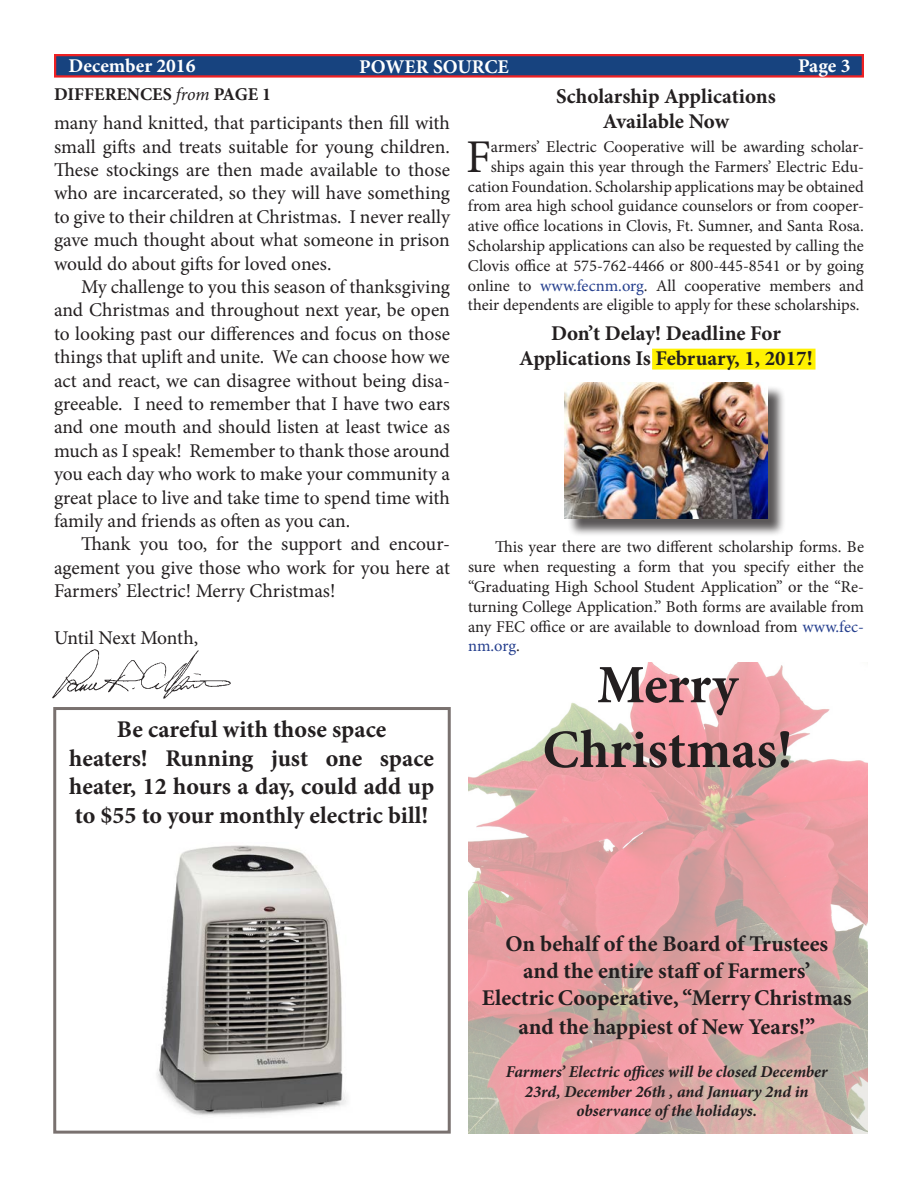
<style>
.page{position:relative;width:918px;height:1188px;background:#fff}
.page>*{position:absolute;margin:0;border:0;box-sizing:border-box;transform-origin:0 0}
.t1{font:700 54px "Minion Pro";color:#231f20}
.t2{font:46.95px "Minion Pro";color:#231f20}
.t3{font:700 24px/28.8px "Minion Pro";color:#231f20;text-align:justify}
.t4{font:700 22.5px/28.8px "Minion Pro";color:#231f20;text-align:center}
.t5{font:700 21px "Minion Pro";color:#231f20}
.t6{font:19.5px/23.4px "Minion Pro";letter-spacing:-.005em;color:#231f20;text-align:justify}
.t7{font:700 19.5px "Minion Pro";color:#fff}
.t8{font:700 18px "Minion Pro";color:#231f20}
.t9{font:16.5px/19.8px "Minion Pro";color:#231f20;text-align:right}
.t10{font:italic 700 16.5px "Minion Pro";color:#231f20}
.s1{font-weight:400;font-style:italic}
.s2{color:#253f8e}
</style>
<div class="page">
<img style="left:157px;top:845px;width:190px;height:271px">
<div style="left:54px;top:54px;width:810px;height:24px;background:#17437f;border:2px solid #ee2123"></div>
<svg style="left:652px;top:348px;width:164px;height:22px;background:#fff111"></svg>
<div style="left:654px;top:350px;width:160px;height:18px;border:1px solid #fff101"></div>
<div style="left:567px;top:385px;width:219px;height:151px;background:#231f20;opacity:.75"></div>
<img style="left:565px;top:383px;width:202px;height:135px">
<img style="left:52px;top:649px;width:179px;height:50px">
<img style="left:468px;top:662px;width:399px;height:472px">
<div style="left:53px;top:707px;width:398px;height:427px;border:3px solid #79716f"></div>
<p class="t7" style="left:69px;top:52px;width:128px">December 2016</p>
<p class="t7" style="left:359px;top:53px;width:151px">POWER SOURCE</p>
<p class="t7" style="left:798px;top:52px;width:54px">Page 3</p>
<p class="t8" style="left:54px;top:82px;width:219px">DIFFERENCES <span class="s1">from</span> PAGE 1</p>
<p class="t2" style="left:466px;top:125px;width:26px">F</p>
<p class="t5" style="left:556px;top:81px;width:221px">Scholarship Applications</p>
<p class="t5" style="left:603px;top:106px;width:128px">Available Now</p>
<p class="t6" style="left:54px;top:111px;width:398px">many hand knitted, that participants then fill with small gifts and treats suitable for young children.<br>These stockings are then made available to those who are incarcerated, so they will have something to give to their children at Christmas. I never really gave much thought about what someone in prison would do about gifts for loved ones.</p>
<p class="t6" style="left:54px;top:275px;width:398px;text-indent:27px">My challenge to you this season of thanksgiving and Christmas and throughout next year, be open to looking past our differences and focus on those things that uplift and unite. We can choose how we act and react, we can disagree without being disa&shy;greeable. I need to remember that I have two ears and one mouth and should listen at least twice as much as I speak! Remember to thank those around you each day who work to make your community a great place to live and take time to spend time with family and friends as often as you can.</p>
<p class="t6" style="left:54px;top:533px;width:398px;text-indent:27px">Thank you too, for the support and encour&shy;agement you give those who work for you here at Farmers’ Electric! Merry Christmas!</p>
<p class="t6" style="left:54px;top:626px;width:146px">Until Next Month,</p>
<p class="t9" style="left:468px;top:137px;width:398px">armers’ Electric Cooperative will be awarding scholar&shy;ships again this year through the Farmers’ Electric Edu&shy;cation Foundation. Scholarship applications may be obtained from area high school guidance counselors or from cooper&shy;ative office locations in Clovis, Ft. Sumner, and Santa Rosa.<br>Scholarship applications can also be requested by calling the Clovis office at 575-762-4466 or 800-445-8541 or by going online to <span class="s2">www.fecnm.org</span>. All cooperative members and their dependents are eligible to apply for these scholarships.</p>
<p class="t5" style="left:551px;top:318px;width:231px">Don’t Delay! Deadline For</p>
<p class="t5" style="left:519px;top:343px;width:295px">Applications Is February, 1, 2017!</p>
<p class="t9" style="left:468px;top:537px;width:398px;text-align:justify;text-indent:27px">This year there are two different scholarship forms. Be sure when requesting a form that you specify either the “Graduating High School Student Application” or the “Re&shy;turning College Application.” Both forms are available from any FEC office or are available to download from <span class="s2">www.fec&shy;nm.org</span>.</p>
<p class="t3" style="left:117px;top:714px;width:271px">Be careful with those space</p>
<p class="t3" style="left:69px;top:743px;width:366px">heaters! Running just one space heater, 12 hours a day, could add up to $55 to your monthly electric bill!</p>
<p class="t1" style="left:597px;top:647px;width:142px">Merry</p>
<p class="t1" style="left:543px;top:712px;width:251px">Christmas!</p>
<p class="t4" style="left:505px;top:929px;width:324px">On behalf of the Board of Trustees</p>
<p class="t4" style="left:523px;top:956px;width:289px">and the entire staff of Farmers’</p>
<p class="t4" style="left:482px;top:983px;width:372px">Electric Cooperative, “Merry Christmas and the happiest of New Years!”</p>
<p class="t10" style="left:506px;top:1060px;width:323px">Farmers’ Electric offices will be closed December</p>
<p class="t10" style="left:525px;top:1080px;width:285px">23rd, December 26th , and January 2nd in</p>
<p class="t10" style="left:577px;top:1099px;width:182px">observance of the holidays.</p>
</div>
